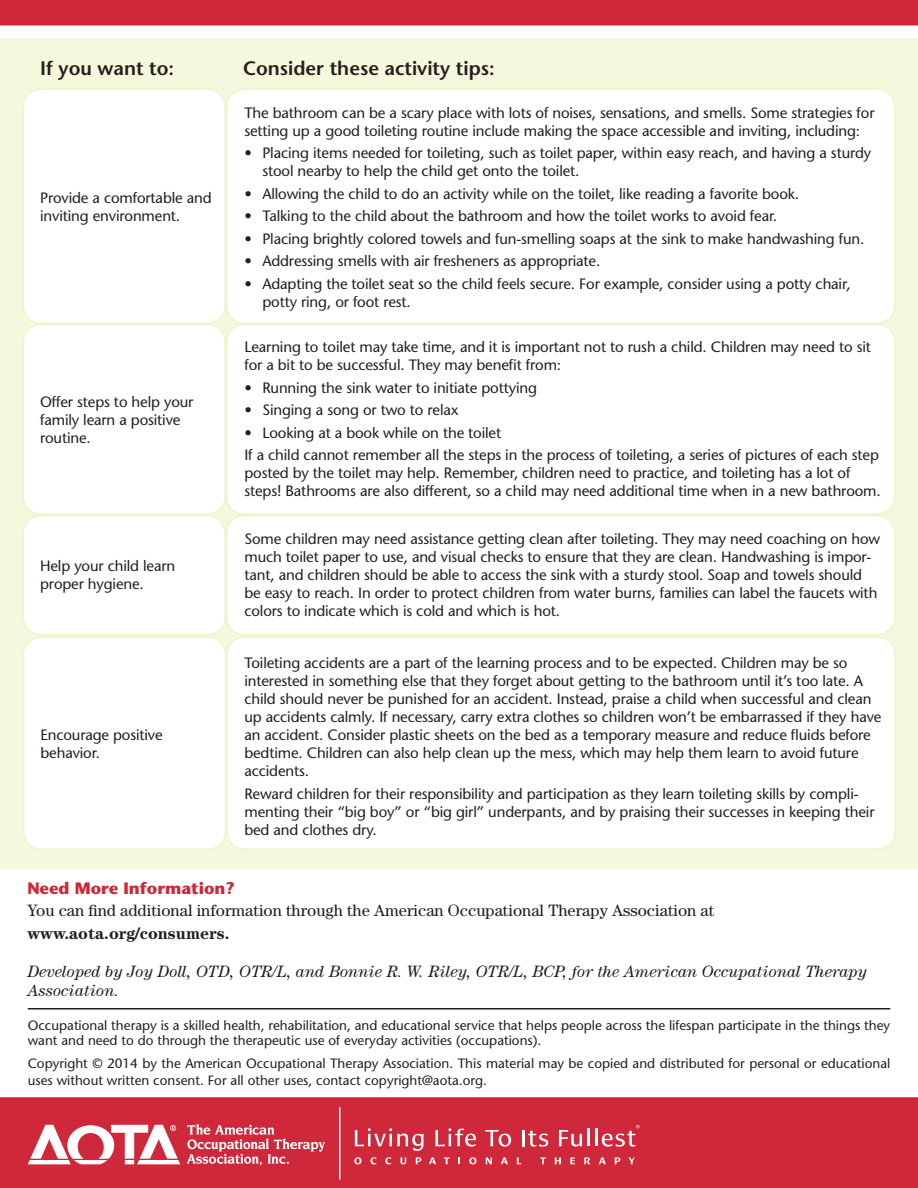
<style>
.page{position:relative;width:918px;height:1188px;background:#fff}
.page>*{position:absolute;margin:0;border:0;box-sizing:border-box;transform-origin:0 0}
.t1{font:600 19.5px "Stone Sans";color:#241f1f}
.t2{font:italic 16.5px/19.8px "Century";color:#241f1f}
.t3{font:16.5px "Century";color:#241f1f}
.t4{font:700 16.5px "Century";color:#241f1f}
.t5{font:700 16.5px "Stone Sans";color:#cf283a}
.t6{font:15px/18px "Stone Sans";letter-spacing:-.01em;color:#241f1f}
.t7{font:13.5px/15px "Stone Sans";color:#241f1f}
</style>
<div class="page">
<div style="left:0;top:0;width:918px;height:26px;background:#cf283a"></div>
<div style="left:0;top:1097px;width:918px;height:91px;background:#cf283a"></div>
<svg style="left:187px;top:1124px;width:138px;height:42px;background:#d95564"></svg>
<svg style="left:28px;top:1124px;width:153px;height:41px"></svg>
<svg style="left:355px;top:1128px;width:69px;height:23px;background:#d95664"></svg>
<svg style="left:435px;top:1128px;width:41px;height:19px"></svg>
<svg style="left:485px;top:1130px;width:26px;height:17px"></svg>
<svg style="left:522px;top:1130px;width:26px;height:17px"></svg>
<svg style="left:559px;top:1130px;width:23px;height:17px"></svg>
<hr style="left:587px;top:1129px;width:3px;height:17px;background:#fff">
<hr style="left:595px;top:1129px;width:3px;height:17px;background:#fff">
<svg style="left:354px;top:1157px;width:7px;height:7px"></svg>
<svg style="left:371px;top:1157px;width:5px;height:7px"></svg>
<svg style="left:385px;top:1157px;width:6px;height:7px"></svg>
<svg style="left:400px;top:1158px;width:6px;height:6px"></svg>
<svg style="left:416px;top:1157px;width:5px;height:7px"></svg>
<svg style="left:429px;top:1158px;width:7px;height:6px"></svg>
<svg style="left:444px;top:1158px;width:6px;height:6px"></svg>
<svg style="left:458px;top:1158px;width:2px;height:6px"></svg>
<svg style="left:469px;top:1157px;width:7px;height:7px"></svg>
<svg style="left:486px;top:1158px;width:6px;height:6px"></svg>
<svg style="left:501px;top:1158px;width:7px;height:6px"></svg>
<svg style="left:517px;top:1158px;width:4px;height:6px"></svg>
<svg style="left:540px;top:1158px;width:6px;height:6px"></svg>
<svg style="left:555px;top:1158px;width:6px;height:6px"></svg>
<svg style="left:570px;top:1158px;width:5px;height:6px"></svg>
<svg style="left:584px;top:1157px;width:6px;height:7px"></svg>
<svg style="left:599px;top:1158px;width:7px;height:6px"></svg>
<svg style="left:615px;top:1157px;width:5px;height:7px"></svg>
<svg style="left:629px;top:1158px;width:6px;height:6px"></svg>
<svg style="left:602px;top:1125px;width:38px;height:22px"></svg>
<hr style="left:339px;top:1107px;width:1px;height:73px;background:#fafcee">
<hr style="left:28px;top:1008px;width:862px;height:2px;background:#241f1f">
<div style="left:0;top:38px;width:918px;height:830px;background:#f6f8dd"></div>
<div style="left:23px;top:89px;width:202px;height:234px;background:#fff;border-radius:18px"></div>
<div style="left:22px;top:88px;width:204px;height:236px;border:2px solid #eff4cd;border-radius:18px"></div>
<div style="left:227px;top:89px;width:668px;height:234px;background:#fff;border-radius:18px"></div>
<div style="left:226px;top:88px;width:670px;height:236px;border:2px solid #eff4cd;border-radius:18px"></div>
<div style="left:23px;top:324px;width:202px;height:190px;background:#fff;border-radius:18px"></div>
<div style="left:22px;top:324px;width:204px;height:191px;border:2px solid #eff4cd;border-radius:18px"></div>
<div style="left:227px;top:324px;width:668px;height:190px;background:#fff;border-radius:18px"></div>
<div style="left:226px;top:324px;width:670px;height:191px;border:2px solid #eff4cd;border-radius:18px"></div>
<div style="left:23px;top:516px;width:202px;height:119px;background:#fff;border-radius:18px"></div>
<div style="left:22px;top:515px;width:204px;height:120px;border:2px solid #eff4cd;border-radius:18px"></div>
<div style="left:227px;top:516px;width:668px;height:119px;background:#fff;border-radius:18px"></div>
<div style="left:226px;top:515px;width:670px;height:120px;border:2px solid #eff4cd;border-radius:18px"></div>
<div style="left:24px;top:637px;width:202px;height:212px;background:#fff;border-radius:18px"></div>
<div style="left:23px;top:636px;width:203px;height:214px;border:2px solid #eff4cd;border-radius:18px"></div>
<div style="left:227px;top:637px;width:668px;height:212px;background:#fff;border-radius:18px"></div>
<div style="left:226px;top:636px;width:670px;height:214px;border:2px solid #eff4cd;border-radius:18px"></div>
<h1 class="t1" style="left:40px;top:57px;width:136px">If you want to:</h1>
<h1 class="t1" style="left:243px;top:57px;width:253px">Consider these activity tips:</h1>
<p class="t6" style="left:40px;top:189px;width:173px">Provide a comfortable and inviting environment.</p>
<p class="t6" style="left:40px;top:393px;width:155px">Offer steps to help your family learn a positive routine.</p>
<p class="t6" style="left:40px;top:557px;width:137px">Help your child learn proper hygiene.</p>
<p class="t6" style="left:40px;top:725px;width:124px">Encourage positive behavior.</p>
<p class="t6" style="left:244px;top:103px;width:632px">The bathroom can be a scary place with lots of noises, sensations, and smells. Some strategies for setting up a good toileting routine include making the space accessible and inviting, including:</p>
<p class="t6" style="left:262px;top:144px;width:610px;text-indent:-18px">• Placing items needed for toileting, such as toilet paper, within easy reach, and having a sturdy stool nearby to help the child get onto the toilet.</p>
<p class="t6" style="left:244px;top:184px;width:556px">• Allowing the child to do an activity while on the toilet, like reading a favorite book.</p>
<p class="t6" style="left:244px;top:207px;width:534px">• Talking to the child about the bathroom and how the toilet works to avoid fear.</p>
<p class="t6" style="left:244px;top:229px;width:621px">• Placing brightly colored towels and fun-smelling soaps at the sink to make handwashing fun.</p>
<p class="t6" style="left:244px;top:252px;width:357px">• Addressing smells with air fresheners as appropriate.</p>
<p class="t6" style="left:262px;top:274px;width:590px;text-indent:-18px">• Adapting the toilet seat so the child feels secure. For example, consider using a potty chair, potty ring, or foot rest.</p>
<p class="t6" style="left:244px;top:338px;width:628px">Learning to toilet may take time, and it is important not to rush a child. Children may need to sit for a bit to be successful. They may benefit from:</p>
<p class="t6" style="left:244px;top:379px;width:294px">• Running the sink water to initiate pottying</p>
<p class="t6" style="left:244px;top:401px;width:216px">• Singing a song or two to relax</p>
<p class="t6" style="left:244px;top:421px;width:636px;line-height:22.5px">• Looking at a book while on the toilet<br>If a child cannot remember all the steps in the process of toileting, a series of pictures of each step</p>
<p class="t6" style="left:244px;top:464px;width:638px">posted by the toilet may help. Remember, children need to practice, and toileting has a lot of steps! Bathrooms are also different, so a child may need additional time when in a new bathroom.</p>
<p class="t6" style="left:244px;top:530px;width:637px">Some children may need assistance getting clean after toileting. They may need coaching on how much toilet paper to use, and visual checks to ensure that they are clean. Handwashing is impor&shy;tant, and children should be able to access the sink with a sturdy stool. Soap and towels should be easy to reach. In order to protect children from water burns, families can label the faucets with colors to indicate which is cold and which is hot.</p>
<p class="t6" style="left:244px;top:654px;width:639px">Toileting accidents are a part of the learning process and to be expected. Children may be so interested in something else that they forget about getting to the bathroom until it’s too late. A child should never be punished for an accident. Instead, praise a child when successful and clean up accidents calmly. If necessary, carry extra clothes so children won’t be embarrassed if they have an accident. Consider plastic sheets on the bed as a temporary measure and reduce fluids before bedtime. Children can also help clean up the mess, which may help them learn to avoid future accidents.</p>
<p class="t6" style="left:244px;top:784px;width:632px">Reward children for their responsibility and participation as they learn toileting skills by compli&shy;menting their “big boy” or “big girl” underpants, and by praising their successes in keeping their bed and clothes dry.</p>
<p class="t5" style="left:27px;top:878px;width:209px">Need More Information?</p>
<p class="t3" style="left:27px;top:901px;width:688px">You can find additional information through the American Occupational Therapy Association at</p>
<p class="t4" style="left:27px;top:923px;width:204px">www.aota.org/consumers.</p>
<p class="t2" style="left:27px;top:961px;width:841px">Developed by Joy Doll, OTD, OTR/L, and Bonnie R. W. Riley, OTR/L, BCP, for the American Occupational Therapy<br>Association.</p>
<p class="t7" style="left:28px;top:1017px;width:864px">Occupational therapy is a skilled health, rehabilitation, and educational service that helps people across the lifespan participate in the things they want and need to do through the therapeutic use of everyday activities (occupations).</p>
<p class="t7" style="left:28px;top:1056px;width:864px;line-height:16.2px">Copyright © 2014 by the American Occupational Therapy Association. This material may be copied and distributed for personal or educational uses without written consent. For all other uses, contact copyright@aota.org.</p>
</div>
